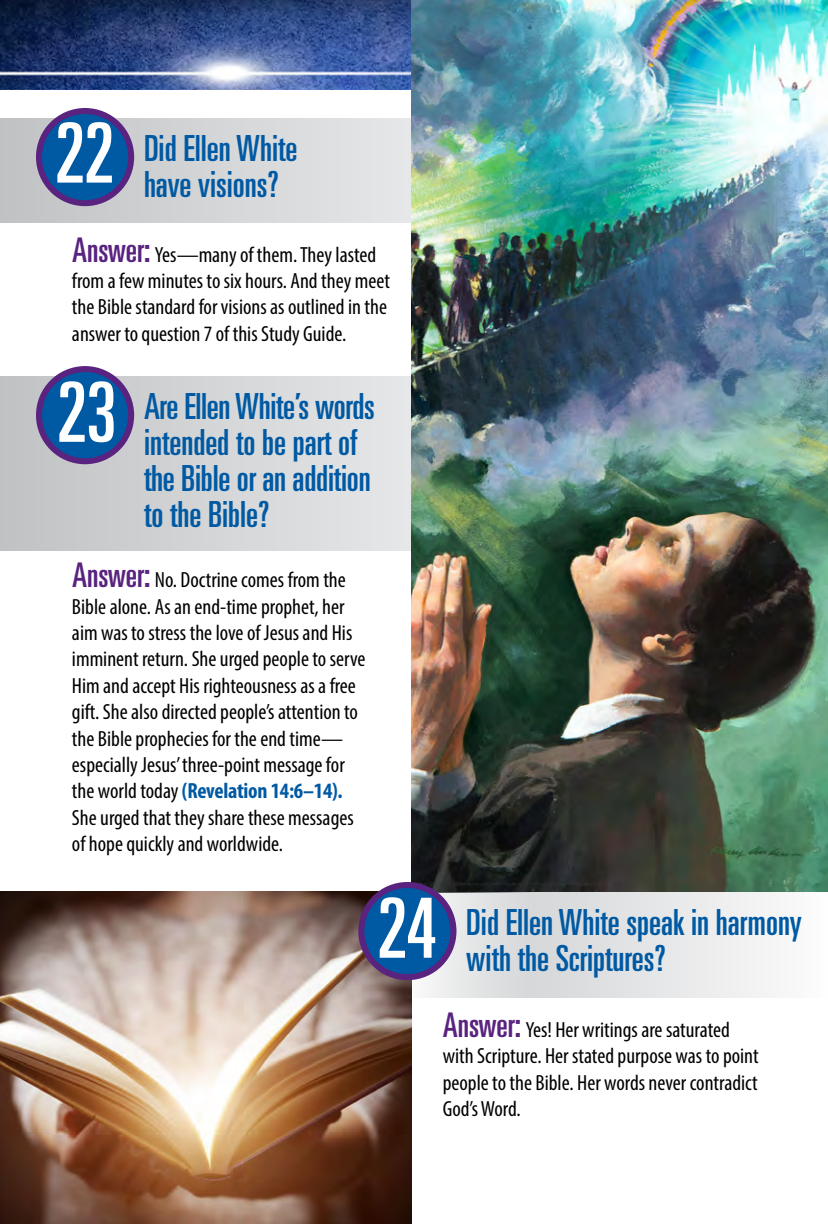
<style>
.page{position:relative;width:828px;height:1224px;background:#fff}
.page>*{position:absolute;margin:0;border:0;box-sizing:border-box;transform-origin:0 0}
.Question_Header{font:ultra-condensed 83px "Univers";color:#fff}
.Question_Header-2{font:ultra-condensed 36px/36px "Univers";color:#0059a3}
.Answer_Copy{font:condensed 22px/26.4px "Myriad Pro";color:#000}
.s1{font-family:"Univers";font-stretch:ultra-condensed;font-size:34px;color:#59237f}
.s2{font-weight:700;color:#0059a3}
</style>
<div class="page">
<img style="left:0;top:891px;width:411px;height:333px">
<img style="left:0;top:0;width:412px;height:90px">
<svg style="left:0;top:119px;width:412px;height:103px"></svg>
<svg style="left:0;top:377px;width:412px;height:173px"></svg>
<div style="left:39px;top:111px;width:92px;height:92px;background:#0059a3;border-radius:50%"></div>
<div style="left:36px;top:108px;width:98px;height:98px;border:6px solid #59237f;border-radius:50%"></div>
<div style="left:39px;top:369px;width:92px;height:92px;background:#0059a3;border-radius:50%"></div>
<div style="left:36px;top:366px;width:98px;height:98px;border:6px solid #59237f;border-radius:50%"></div>
<img style="left:412px;top:0;width:416px;height:893px">
<svg style="left:322px;top:893px;width:449px;height:105px"></svg>
<div style="left:361px;top:885px;width:92px;height:92px;background:#0059a3;border-radius:50%"></div>
<div style="left:358px;top:882px;width:98px;height:98px;border:6px solid #59237f;border-radius:50%"></div>
<p class="Question_Header" style="left:55px;top:106px;width:62px">22</p>
<p class="Question_Header-2" style="left:144px;top:130px;width:155px">Did Ellen White have visions?</p>
<p class="Answer_Copy" style="left:72px;top:241px;width:320px"><span class="s1">Answer:</span> Yes—many of them. They lasted from a few minutes to six hours. And they meet the Bible standard for visions as outlined in the answer to question 7 of this Study Guide.</p>
<p class="Question_Header" style="left:57px;top:365px;width:62px">23</p>
<p class="Question_Header-2" style="left:144px;top:388px;width:232px">Are Ellen White’s words intended to be part of the Bible or an addition to the Bible?</p>
<p class="Answer_Copy" style="left:72px;top:567px;width:295px"><span class="s1">Answer:</span> No. Doctrine comes from the Bible alone. As an end-time prophet, her aim was to stress the love of Jesus and His imminent return. She urged people to serve Him and accept His righteousness as a free gift. She also directed people’s attention to the Bible prophecies for the end time— especially Jesus’ three-point message for the world today <span class="s2">(Revelation 14:6–14).<br></span>She urged that they share these messages of hope quickly and worldwide.</p>
<p class="Question_Header" style="left:377px;top:881px;width:62px">24</p>
<p class="Question_Header-2" style="left:466px;top:904px;width:337px">Did Ellen White speak in harmony</p>
<p class="Question_Header-2" style="left:466px;top:940px;width:201px">with the Scriptures?</p>
<p class="Answer_Copy" style="left:443px;top:1016px;width:317px"><span class="s1">Answer:</span> Yes! Her writings are saturated with Scripture. Her stated purpose was to point people to the Bible. Her words never contradict God’s Word.</p>
</div>
